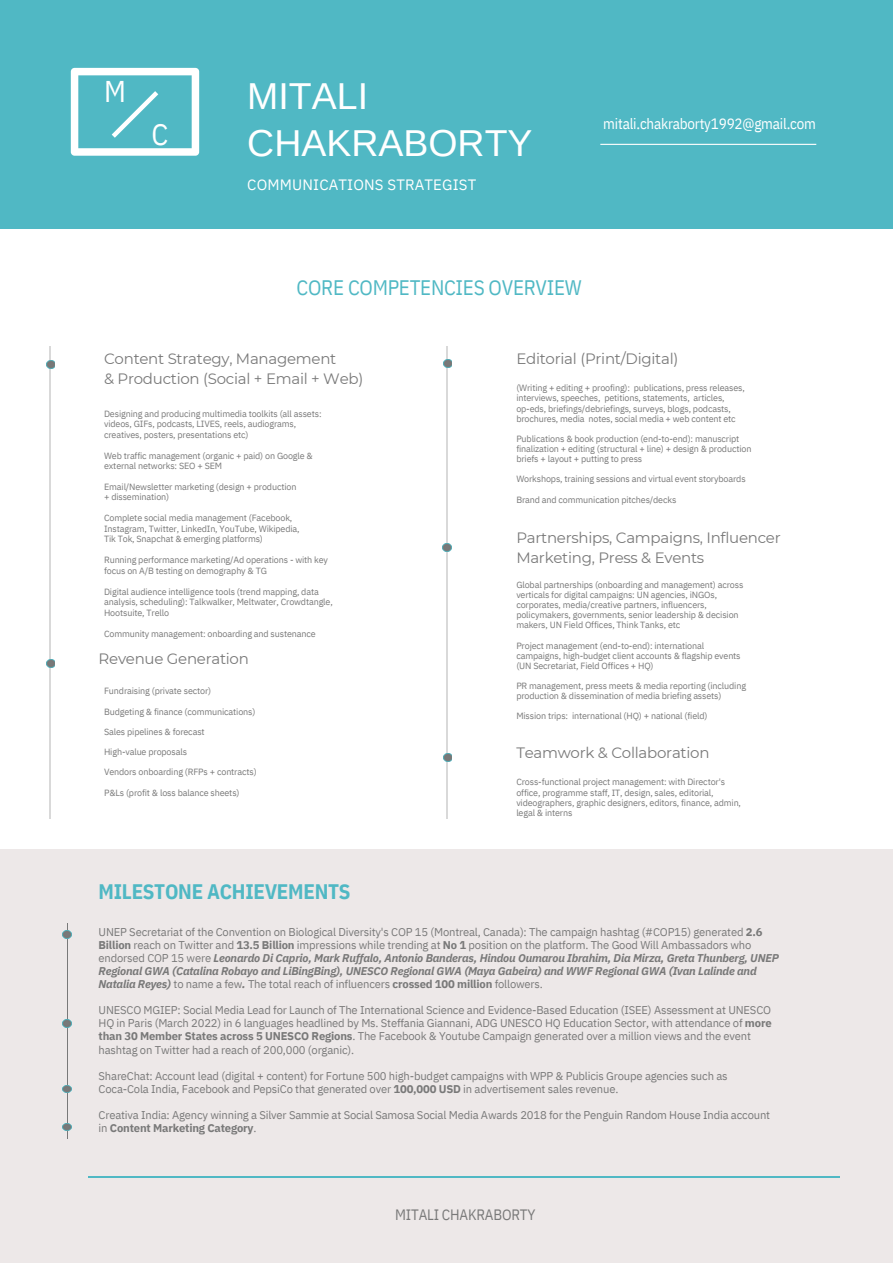
<style>
.page{position:relative;width:893px;height:1264px;background:#fff}
.page>*{position:absolute;margin:0;border:0;box-sizing:border-box;transform-origin:0 0}
.t1{font:37.5px/46px "Arimo";color:#fff}
.t2{font:30px "IBM Plex Sans Cond";color:#fff}
.t3{font:21px "IBM Plex Sans Cond";letter-spacing:-.015em;color:#50b8c4}
.t4{font:700 21px "IBM Plex Sans Cond";letter-spacing:-.015em;color:#50b8c4}
.t5{font:15px "Montserrat";letter-spacing:-.015em;color:#797979}
.t6{font:15px "IBM Plex Sans Cond";letter-spacing:-.015em;color:#fff}
.t7{font:15px "IBM Plex Sans";letter-spacing:.01em;color:#fff}
.t8{font:15px "IBM Plex Sans Cond";letter-spacing:-.015em;color:#797979}
.t9{font:11.25px/13px "IBM Plex Sans";letter-spacing:-.015em;color:#797979}
.t10{font:9px/10.1px "IBM Plex Sans";letter-spacing:-.015em;color:#797979}
.s1{font-weight:700}
.s2{font-weight:700;font-style:italic}
</style>
<div class="page">
<div style="left:0;top:849px;width:892px;height:413px;background:#ede8e8"></div>
<div style="left:0;top:0;width:892px;height:229px;background:#50b8c4"></div>
<svg style="left:71px;top:68px;width:129px;height:88px"></svg>
<hr style="left:67px;top:923px;width:1px;height:215px;background:#797979">
<hr style="left:50px;top:346px;width:1px;height:472px;background:#d9d9d9">
<svg style="left:46px;top:361px;width:9px;height:7px"></svg>
<svg style="left:46px;top:659px;width:9px;height:8px"></svg>
<hr style="left:446px;top:346px;width:1px;height:472px;background:#d9d9d9">
<svg style="left:443px;top:359px;width:9px;height:8px"></svg>
<svg style="left:442px;top:544px;width:9px;height:7px"></svg>
<svg style="left:443px;top:754px;width:9px;height:7px"></svg>
<svg style="left:63px;top:930px;width:8px;height:8px"></svg>
<svg style="left:63px;top:1019px;width:8px;height:8px"></svg>
<svg style="left:63px;top:1085px;width:8px;height:7px"></svg>
<svg style="left:63px;top:1123px;width:8px;height:7px"></svg>
<hr style="left:600px;top:144px;width:216px;height:1px;background:#fff">
<hr style="left:88px;top:1176px;width:751px;height:1px;background:#50b8c4">
<p class="t2" style="left:104px;top:71px;width:23px">M</p>
<p class="t2" style="left:151px;top:114px;width:18px">C</p>
<p class="t1" style="left:247px;top:73px;width:287px">MITALI<br>CHAKRABORTY</p>
<p class="t7" style="left:247px;top:175px;width:230px">COMMUNICATIONS STRATEGIST</p>
<p class="t6" style="left:603px;top:113px;width:214px">mitali.chakraborty1992@gmail.com</p>
<p class="t3" style="left:296px;top:274px;width:287px">CORE COMPETENCIES OVERVIEW</p>
<p class="t5" style="left:104px;top:349px;width:234px">Content Strategy, Management</p>
<p class="t5" style="left:104px;top:369px;width:261px">&amp; Production (Social + Email + Web)</p>
<p class="t10" style="left:104px;top:408px;width:219px;line-height:10.5px">Designing and producing multimedia toolkits (all assets: videos, GIFs, podcasts, LIVES, reels, audiograms, creatives, posters, presentations etc)</p>
<p class="t10" style="left:104px;top:450px;width:210px;line-height:10.5px">Web traffic management (organic + paid) on Google &amp; external networks: SEO + SEM</p>
<p class="t10" style="left:104px;top:481px;width:194px">Email/Newsletter marketing (design + production</p>
<p class="t10" style="left:104px;top:492px;width:67px">+ dissemination)</p>
<p class="t10" style="left:104px;top:513px;width:197px;line-height:10.5px">Complete social media management (Facebook,<br>Instagram, Twitter, LinkedIn, YouTube, Wikipedia,</p>
<p class="t10" style="left:104px;top:534px;width:160px">Tik Tok, Snapchat &amp; emerging platforms)</p>
<p class="t10" style="left:104px;top:555px;width:225px;line-height:10.5px">Running performance marketing/Ad operations - with key focus on A/B testing on demography &amp; TG</p>
<p class="t10" style="left:104px;top:586px;width:230px;line-height:10.5px">Digital audience intelligence tools (trend mapping, data analysis, scheduling): Talkwalker, Meltwater, Crowdtangle,<br>Hootsuite, Trello</p>
<p class="t10" style="left:104px;top:628px;width:213px">Community management: onboarding and sustenance</p>
<p class="t5" style="left:99px;top:649px;width:152px">Revenue Generation</p>
<p class="t10" style="left:104px;top:686px;width:109px">Fundraising (private sector)</p>
<p class="t10" style="left:104px;top:706px;width:153px">Budgeting &amp; finance (communications)</p>
<p class="t10" style="left:104px;top:726px;width:102px">Sales pipelines &amp; forecast</p>
<p class="t10" style="left:104px;top:746px;width:84px">High-value proposals</p>
<p class="t10" style="left:104px;top:767px;width:154px">Vendors onboarding (RFPs + contracts)</p>
<p class="t10" style="left:104px;top:787px;width:137px">P&amp;Ls (profit &amp; loss balance sheets)</p>
<p class="t5" style="left:516px;top:349px;width:163px">Editorial (Print/Digital)</p>
<p class="t10" style="left:516px;top:383px;width:230px">(Writing + editing + proofing): publications, press releases, interviews, speeches, petitions, statements, articles,</p>
<p class="t10" style="left:516px;top:403px;width:221px">op-eds, briefings/debriefings, surveys, blogs, podcasts, brochures, media notes, social media + web content etc</p>
<p class="t10" style="left:516px;top:433px;width:237px">Publications &amp; book production (end-to-end): manuscript finalization + editing (structural + line) + design &amp; production briefs + layout + putting to press</p>
<p class="t10" style="left:516px;top:474px;width:231px">Workshops, training sessions and virtual event storyboards</p>
<p class="t10" style="left:516px;top:494px;width:162px">Brand and communication pitches/decks</p>
<p class="t5" style="left:516px;top:528px;width:266px">Partnerships, Campaigns, Influencer</p>
<p class="t5" style="left:516px;top:548px;width:189px">Marketing, Press &amp; Events</p>
<p class="t10" style="left:516px;top:579px;width:229px">Global partnerships (onboarding and management) across verticals for digital campaigns: UN agencies, iNGOs, corporates, media/creative partners, influencers, policymakers, governments, senior leadership &amp; decision makers, UN Field Offices, Think Tanks, etc</p>
<p class="t10" style="left:516px;top:640px;width:226px">Project management (end-to-end): international campaigns, high-budget client accounts &amp; flagship events (UN Secretariat, Field Offices + HQ)</p>
<p class="t10" style="left:516px;top:680px;width:231px">PR management, press meets &amp; media reporting (including production &amp; dissemination of media briefing assets)</p>
<p class="t10" style="left:516px;top:711px;width:193px">Mission trips: international (HQ) + national (field)</p>
<p class="t5" style="left:516px;top:743px;width:195px">Teamwork &amp; Collaboration</p>
<p class="t10" style="left:516px;top:777px;width:226px">Cross-functional project management: with Director's office, programme staff, IT, design, sales, editorial, videographers, graphic designers, editors, finance, admin, legal &amp; interns</p>
<p class="t4" style="left:99px;top:877px;width:253px">MILESTONE ACHIEVEMENTS</p>
<p class="t9" style="left:99px;top:924px;width:681px">UNEP Secretariat of the Convention on Biological Diversity's COP 15 (Montreal, Canada): The campaign hashtag (#COP15) generated <span class="s1">2.6<br>Billion</span> reach on Twitter and <span class="s1">13.5 Billion</span> impressions while trending at <span class="s1">No 1</span> position on the platform. The Good Will Ambassadors who endorsed COP 15 were <span class="s2">Leonardo Di Caprio, Mark Ruffalo, Antonio Banderas, Hindou Oumarou Ibrahim, Dia Mirza, Greta Thunberg, UNEP Regional GWA (Catalina Robayo and LiBingBing), UNESCO Regional GWA (Maya Gabeira) and WWF Regional GWA (Ivan Lalinde and Natalia Reyes)</span> to name a few<span class="s2">.</span> The total reach of influencers <span class="s1">crossed 100 million</span> followers.</p>
<p class="t9" style="left:99px;top:1003px;width:674px">UNESCO MGIEP: Social Media Lead for Launch of The International Science and Evidence-Based Education (ISEE) Assessment at UNESCO HQ in Paris (March 2022) in 6 languages headlined by Ms. Steffania Giannani, ADG UNESCO HQ Education Sector, with attendance of <span class="s1">more than 30 Member States across 5 UNESCO Regions</span>. The Facebook &amp; Youtube Campaign generated over a million views and the event hashtag on Twitter had a reach of 200,000 (organic).</p>
<p class="t9" style="left:99px;top:1069px;width:630px">ShareChat: Account lead (digital + content) for Fortune 500 high-budget campaigns with WPP &amp; Publicis Groupe agencies such as</p>
<p class="t9" style="left:99px;top:1082px;width:521px">Coca-Cola India, Facebook and PepsiCo that generated over <span class="s1">100,000 USD</span> in advertisement sales revenue.</p>
<p class="t9" style="left:99px;top:1108px;width:673px">Creativa India: Agency winning a Silver Sammie at Social Samosa Social Media Awards 2018 for the Penguin Random House India account in <span class="s1">Content Marketing Category</span>.</p>
<p class="t8" style="left:395px;top:1204px;width:142px">MITALI CHAKRABORTY</p>
</div>
